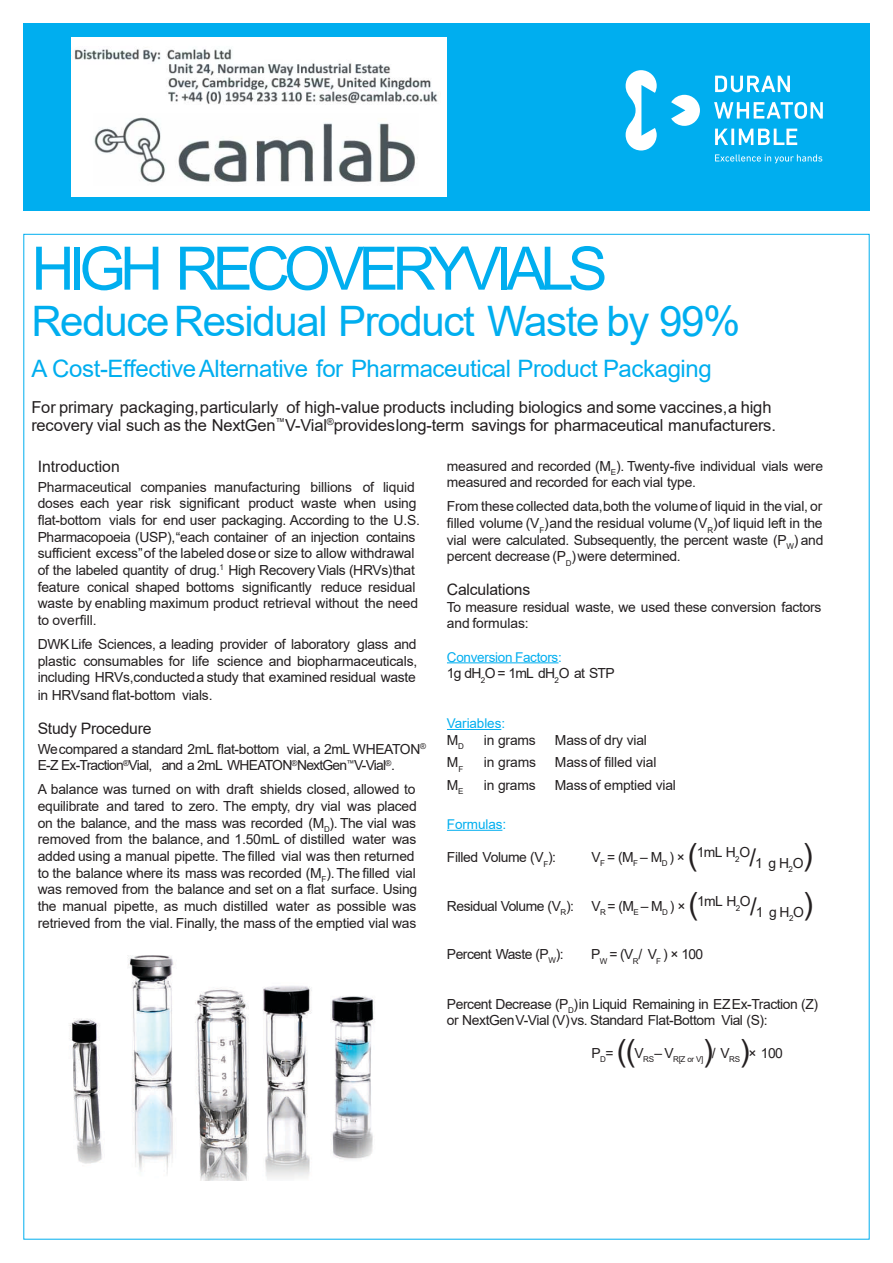
<style>
.page{position:relative;width:893px;height:1263px;background:#fff}
.page>*{position:absolute;margin:0;border:0;box-sizing:border-box;transform-origin:0 0}
.t1{font:60px "Arial";letter-spacing:-.1em;color:#00aeef}
.t2{font:42px "Arial";letter-spacing:-.03em;color:#00aeef}
.t3{font:24px "Arial";letter-spacing:-.015em;color:#00aeef}
.t4{font:16.5px/18px "Arial";letter-spacing:-.005em;color:#231f20}
.t5{font:15.75px "Arial";letter-spacing:-.015em;color:#231f20}
.t6{font:13.8px/16.6px "Arial";letter-spacing:-.015em;color:#231f20}
.t7{font:13.8px/16.6px "Arial";letter-spacing:-.045em;color:#231f20}
.t8{font:13.8px "Arial";letter-spacing:-.035em;color:#231f20}
.t9{font:13.8px "Arial";letter-spacing:-.05em;color:#231f20}
.t10{font:13.5px "Arial";letter-spacing:-.02em;color:#00aeef}
.t11{font:8.1px "Arial";color:#231f20}
.s1{font-size:13.8px}
.s2{font-size:30px}
.s3{font-size:8.1px}
.s4{font-size:24px}
</style>
<div class="page">
<div style="left:23px;top:23px;width:847px;height:187px;background:#00aeef"></div>
<svg style="left:626px;top:70px;width:74px;height:80px"></svg>
<svg style="left:715px;top:76px;width:75px;height:16px"></svg>
<svg style="left:715px;top:129px;width:13px;height:16px"></svg>
<hr style="left:731px;top:129px;width:3px;height:16px;background:#fff">
<svg style="left:739px;top:129px;width:58px;height:16px"></svg>
<svg style="left:714px;top:102px;width:109px;height:17px"></svg>
<svg style="left:715px;top:154px;width:107px;height:9px"></svg>
<img style="left:69px;top:955px;width:306px;height:226px">
<hr style="left:447px;top:662px;width:112px;height:1px;background:#00aeef">
<hr style="left:447px;top:729px;width:54px;height:1px;background:#00aeef">
<hr style="left:447px;top:830px;width:55px;height:1px;background:#00aeef">
<img style="left:71px;top:37px;width:375px;height:160px">
<h1 class="t1" style="left:31px;top:246px;width:578px">HIGH RECOVERYVIALS</h1>
<h2 class="t2" style="left:31px;top:306px;width:711px">ReduceResidual Product Waste by 99%</h2>
<h3 class="t3" style="left:31px;top:359px;width:682px">A Cost-EffectiveAlternative for Pharmaceutical Product Packaging</h3>
<p class="t4" style="left:31px;top:399px;width:746px">For primary packaging,particularly of high-value products including biologics and some vaccines,a high recovery vial such as the NextGen<sup>™</sup>V-Vial<sup>®</sup>provideslong-term savings for pharmaceutical manufacturers.</p>
<p class="t5" style="left:38px;top:460px;width:84px">Introduction</p>
<p class="t6" style="left:38px;top:480px;width:384px">Pharmaceutical companies manufacturing billions of liquid doses each year risk significant product waste when using flat-bottom vials for end user packaging. According to the U.S.<br>Pharmacopoeia (USP),“each container of an injection contains sufficient excess”of the labeled doseor size to allow withdrawal of the labeled quantity of drug.<sup>1</sup> High Recovery Vials (HRVs)that feature conical shaped bottoms significantly reduce residual waste by enabling maximum product retrieval without the need to overfill.</p>
<p class="t6" style="left:38px;top:637px;width:381px;text-align:justify">DWKLife Sciences, a leading provider of laboratory glass and plastic consumables for life science and biopharmaceuticals, including HRVs,conducteda study that examined residual waste</p>
<p class="t6" style="left:38px;top:688px;width:176px">in HRVsand flat-bottom vials.</p>
<p class="t5" style="left:38px;top:722px;width:115px">Study Procedure</p>
<p class="t7" style="left:38px;top:742px;width:390px">Wecompared a standard 2mL flat-bottom vial, a 2mL WHEATON<sup>®<br></sup>E-Z Ex-Traction<sup>®</sup>Vial, and a 2mL WHEATON<sup>®</sup>NextGen<sup>™</sup>V-Vial<sup>®</sup>.</p>
<p class="t6" style="left:38px;top:782px;width:381px">A balance was turned on with draft shields closed, allowed to equilibrate and tared to zero. The empty, dry vial was placed on the balance, and the mass was recorded (M<sub>D</sub>). The vial was removed from the balance, and 1.50mL of distilled water was added using a manual pipette. The filled vial was then returned to the balance where its mass was recorded (M<sub>F</sub>). The filled vial was removed from the balance and set on a flat surface. Using the manual pipette, as much distilled water as possible was retrieved from the vial. Finally, the mass of the emptied vial was</p>
<p class="t6" style="left:447px;top:459px;width:378px">measured and recorded (M<sub>E</sub>). Twenty-five individual vials were measured and recorded for each vial type.</p>
<p class="t6" style="left:447px;top:499px;width:378px;text-align:justify">From these collected data,both the volumeof liquid in the vial, or filled volume (V<sub>F</sub>)and the residual volume (V<sub>R</sub>)of liquid left in the vial were calculated. Subsequently, the percent waste (P<sub>W</sub>) and percent decrease (P<sub>D</sub>)were determined.</p>
<p class="t5" style="left:447px;top:583px;width:85px">Calculations</p>
<p class="t6" style="left:447px;top:600px;width:376px">To measure residual waste, we used these conversion factors and formulas:</p>
<p class="t10" style="left:447px;top:652px;width:116px">Conversion Factors:</p>
<p class="t9" style="left:447px;top:668px;width:169px">1g dH<sub>2</sub>O = 1mL dH<sub>2</sub>O at STP</p>
<p class="t10" style="left:447px;top:718px;width:60px">Variables:</p>
<p class="t6" style="left:447px;top:733px;width:19px">M<sub>D</sub></p>
<p class="t6" style="left:484px;top:733px;width:53px">in grams</p>
<p class="t6" style="left:555px;top:733px;width:94px">Massof dry vial</p>
<p class="t6" style="left:447px;top:755px;width:18px">M<sub>F</sub></p>
<p class="t6" style="left:484px;top:755px;width:54px">in grams</p>
<p class="t6" style="left:555px;top:755px;width:103px">Massof filled vial</p>
<p class="t6" style="left:447px;top:778px;width:18px">M<sub>E</sub></p>
<p class="t6" style="left:484px;top:778px;width:53px">in grams</p>
<p class="t6" style="left:555px;top:778px;width:123px">Massof emptied vial</p>
<p class="t10" style="left:447px;top:819px;width:61px">Formulas<span class="s1">:</span></p>
<p class="t6" style="left:447px;top:850px;width:111px">Filled Volume (V<sub>F</sub>):</p>
<p class="t8" style="left:447px;top:900px;width:129px">Residual Volume (V<sub>R</sub>):</p>
<p class="t8" style="left:447px;top:949px;width:118px">Percent Waste (P<sub>W</sub>):</p>
<p class="t6" style="left:447px;top:997px;width:373px">Percent Decrease (P<sub>D</sub>)in Liquid Remaining in EZEx-Traction (Z) or NextGenV-Vial (V)vs. Standard Flat-Bottom Vial (S):</p>
<p class="t6" style="left:591px;top:850px;width:223px">V<sub>F</sub> = (M<sub>F</sub> – M<sub>D</sub> ) × <span class="s2">(</span>1mL H<span class="s3">2</span>O<span class="s4">/</span>1 g H<sub>2</sub>O<span class="s2">)</span></p>
<p class="t6" style="left:591px;top:899px;width:223px">V<sub>R</sub> = (M<sub>E</sub> – M<sub>D</sub> ) × <span class="s2">(</span>1mL H<span class="s3">2</span>O<span class="s4">/</span>1 g H<sub>2</sub>O<span class="s2">)</span></p>
<p class="t6" style="left:591px;top:947px;width:114px">P<sub>W</sub> = (V<sub>R</sub>/ V<sub>F</sub> ) × 100</p>
<p class="t11" style="left:591px;top:1056px;width:113px"><sup>P</sup>D<sup>=</sup> <sup>((</sup><sup>V</sup>RS<sup>–</sup> <sup>V</sup>R[Z or V]</p>
<p class="t6" style="left:703px;top:1045px;width:81px"><span class="s2">)</span>/ V<sub>RS</sub><span class="s2">)</span>× 100</p>
</div>
